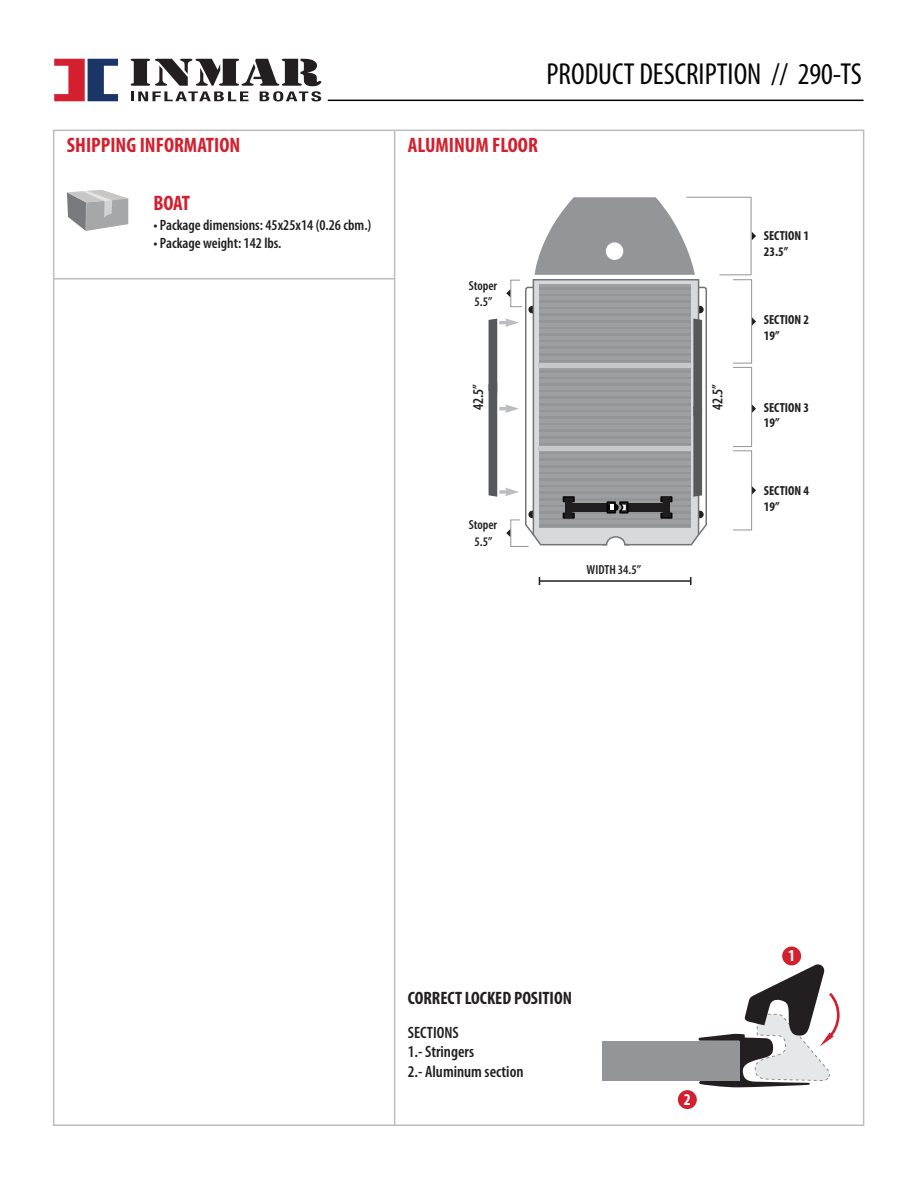
<style>
.page{position:relative;width:918px;height:1188px;background:#fff}
.page>*{position:absolute;margin:0;border:0;box-sizing:border-box;transform-origin:0 0}
.t1{font:condensed 30.45px "Myriad Pro";color:#040504}
.t2{font:700 condensed 21px "Myriad Pro";color:#d2202f}
.t3{font:700 condensed 18px "Myriad Pro";color:#231f20}
.t4{font:600 condensed 16.5px/19.8px "Myriad Pro";color:#201d1e}
.t5{font:700 condensed 16.5px "Myriad Pro";color:#fff}
.t6{font:600 condensed 15px "Myriad Pro";color:#201d1e}
.t7{font:700 condensed 13.2px/15.8px "Myriad Pro";color:#201d1e}
.t8{font:600 condensed 13.2px/16.8px "Myriad Pro";color:#201d1e;text-align:center}
</style>
<div class="page">
<div style="left:782px;top:947px;width:19px;height:18px;background:#d2202f;border-radius:50%"></div>
<div style="left:678px;top:1090px;width:19px;height:19px;background:#d2202f;border-radius:50%"></div>
<div style="left:602px;top:1041px;width:137px;height:40px;background:#939598"></div>
<svg style="left:699px;top:964px;width:141px;height:123px"></svg>
<svg style="left:131px;top:59px;width:190px;height:42px"></svg>
<svg style="left:54px;top:59px;width:64px;height:42px"></svg>
<hr style="left:328px;top:100px;width:536px;height:1px;background:#040504">
<hr style="left:394px;top:130px;width:1px;height:995px;background:#bcbdc0">
<svg style="left:67px;top:190px;width:61px;height:41px"></svg>
<hr style="left:54px;top:278px;width:341px;height:2px;background:#bcbdc0">
<hr style="left:539px;top:580px;width:152px;height:2px;background:#201d1e">
<svg style="left:489px;top:197px;width:267px;height:350px"></svg>
<h2 class="t2" style="left:67px;top:132px;width:175px">SHIPPING INFORMATION</h2>
<h2 class="t2" style="left:153px;top:190px;width:38px">BOAT</h2>
<p class="t6" style="left:153px;top:217px;width:220px">• Package dimensions: 45x25x14 (0.26 cbm.)</p>
<p class="t6" style="left:153px;top:235px;width:130px">• Package weight: 142 lbs.</p>
<h1 class="t1" style="left:546px;top:56px;width:317px">PRODUCT DESCRIPTION // 290-TS</h1>
<h2 class="t2" style="left:408px;top:132px;width:132px">ALUMINUM FLOOR</h2>
<p class="t8" style="left:469px;top:277px;width:30px">Stoper<br>5.5”</p>
<p class="t7" style="left:764px;top:228px;width:47px">SECTION 1<br>23.5’’</p>
<p class="t7" style="left:764px;top:312px;width:47px">SECTION 2<br>19’’</p>
<p class="t6" style="left:470px;top:410px;width:28px;rotate:-90deg">42.5’’</p>
<p class="t6" style="left:709px;top:410px;width:28px;rotate:-90deg">42.5’’</p>
<p class="t8" style="left:469px;top:517px;width:30px">Stoper<br>5.5”</p>
<p class="t8" style="left:587px;top:562px;width:56px">WIDTH 34.5’’</p>
<p class="t7" style="left:764px;top:399px;width:47px">SECTION 3<br>19’’</p>
<p class="t7" style="left:764px;top:482px;width:47px">SECTION 4<br>19’’</p>
<p class="t3" style="left:408px;top:987px;width:166px">CORRECT LOCKED POSITION</p>
<p class="t4" style="left:408px;top:1022px;width:117px">SECTIONS<br>1.- Stringers<br>2.- Aluminum section</p>
<p class="t5" style="left:684px;top:1089px;width:9px">2</p>
<p class="t5" style="left:788px;top:945px;width:9px">1</p>
</div>
